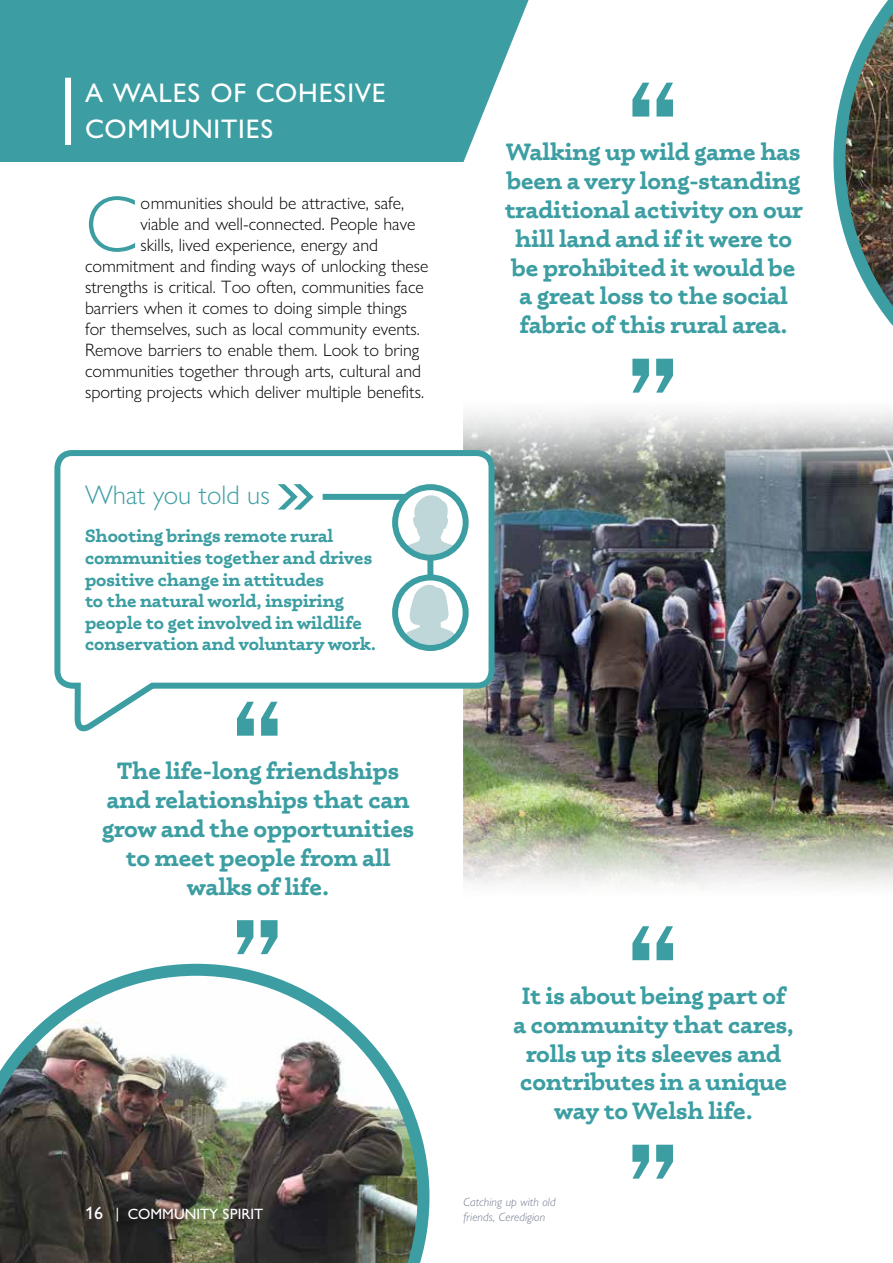
<style>
.page{position:relative;width:893px;height:1263px;background:#fff}
.page>*{position:absolute;margin:0;border:0;box-sizing:border-box;transform-origin:0 0}
.t1{font:300 79.65px "Gill Sans Nova";color:#3c9ea2}
.t2{font:500 27px/36px "Gill Sans Nova";letter-spacing:.03em;color:#fff}
.t3{font:300 27px "Gill Sans Nova";color:#3c9ea2}
.t4{font:700 24px/28.8px "Phoreus Cherokee";color:#3c9ea2;text-align:center}
.t5{font:300 18px "Gill Sans Nova";color:#000}
.t6{font:700 18px/21.6px "Phoreus Cherokee";color:#3c9ea2}
.t7{font:500 18px "Gill Sans Nova";color:#fff}
.t8{font:500 15px "Gill Sans Nova";color:#fff}
.t9{font:italic 300 12px "Gill Sans Nova";letter-spacing:.01em;color:#6b738a}
</style>
<div class="page">
<img style="left:463px;top:410px;width:430px;height:477px">
<img style="left:0;top:964px;width:429px;height:299px">
<svg style="left:54px;top:447px;width:444px;height:289px"></svg>
<svg style="left:395px;top:577px;width:71px;height:71px"></svg>
<svg style="left:403px;top:584px;width:54px;height:64px"></svg>
<div style="left:392px;top:574px;width:77px;height:77px;border:6px solid #3c9ea2;border-radius:50%"></div>
<div style="left:427px;top:557px;width:6px;height:21px;background:#3c9ea2"></div>
<div style="left:323px;top:494px;width:118px;height:6px;background:#3c9ea2"></div>
<svg style="left:395px;top:487px;width:71px;height:71px"></svg>
<svg style="left:401px;top:495px;width:58px;height:63px"></svg>
<div style="left:392px;top:484px;width:77px;height:77px;border:6px solid #3c9ea2;border-radius:50%"></div>
<svg style="left:278px;top:484px;width:36px;height:26px"></svg>
<div style="left:0;top:0;width:529px;height:162px;background:#3c9ea2"></div>
<div style="left:65px;top:78px;width:6px;height:67px;background:#fff"></div>
<svg style="left:237px;top:702px;width:41px;height:34px"></svg>
<svg style="left:237px;top:920px;width:41px;height:34px"></svg>
<svg style="left:833px;top:0;width:60px;height:421px"></svg>
<svg style="left:632px;top:83px;width:41px;height:34px"></svg>
<svg style="left:632px;top:359px;width:41px;height:34px"></svg>
<svg style="left:632px;top:926px;width:41px;height:34px"></svg>
<svg style="left:632px;top:1145px;width:41px;height:33px"></svg>
<h2 class="t2" style="left:85px;top:74px;width:302px">A WALES OF COHESIVE<br>COMMUNITIES</h2>
<h1 class="t1" style="left:85px;top:175px;width:55px">C</h1>
<p class="t5" style="left:141px;top:192px;width:265px">ommunities should be attractive, safe,</p>
<p class="t5" style="left:141px;top:213px;width:276px">viable and well-connected. People have</p>
<p class="t5" style="left:141px;top:234px;width:239px">skills, lived experience, energy and</p>
<p class="t5" style="left:85px;top:255px;width:345px">commitment and finding ways of unlocking these</p>
<p class="t5" style="left:85px;top:276px;width:340px">strengths is critical. Too often, communities face</p>
<p class="t5" style="left:85px;top:297px;width:324px">barriers when it comes to doing simple things</p>
<p class="t5" style="left:85px;top:318px;width:336px">for themselves, such as local community events.</p>
<p class="t5" style="left:85px;top:339px;width:336px">Remove barriers to enable them. Look to bring</p>
<p class="t5" style="left:85px;top:360px;width:338px">communities together through arts, cultural and</p>
<p class="t5" style="left:85px;top:381px;width:340px">sporting projects which deliver multiple benefits.</p>
<h2 class="t3" style="left:85px;top:478px;width:186px">What you told us</h2>
<p class="t6" style="left:85px;top:525px;width:293px">Shooting brings remote rural communities together and drives positive change in attitudes<br>to the natural world, inspiring people to get involved in wildlife conservation and voluntary work.</p>
<h3 class="t4" style="left:102px;top:756px;width:314px">The life-long friendships and relationships that can grow and the opportunities to meet people from all walks of life.</h3>
<h3 class="t4" style="left:505px;top:137px;width:299px">Walking up wild game has been a very long-standing traditional activity on our hill land and if it were to be prohibited it would be a great loss to the social fabric of this rural area.</h3>
<h3 class="t4" style="left:513px;top:981px;width:282px">It is about being part of a community that cares, rolls up its sleeves and contributes in a unique way to Welsh life.</h3>
<p class="t9" style="left:463px;top:1194px;width:94px">Catching up with old</p>
<p class="t7" style="left:85px;top:1202px;width:19px">16</p>
<p class="t9" style="left:463px;top:1209px;width:83px">friends, Ceredigion</p>
<p class="t8" style="left:116px;top:1205px;width:149px">| COMMUNITY SPIRIT</p>
</div>
